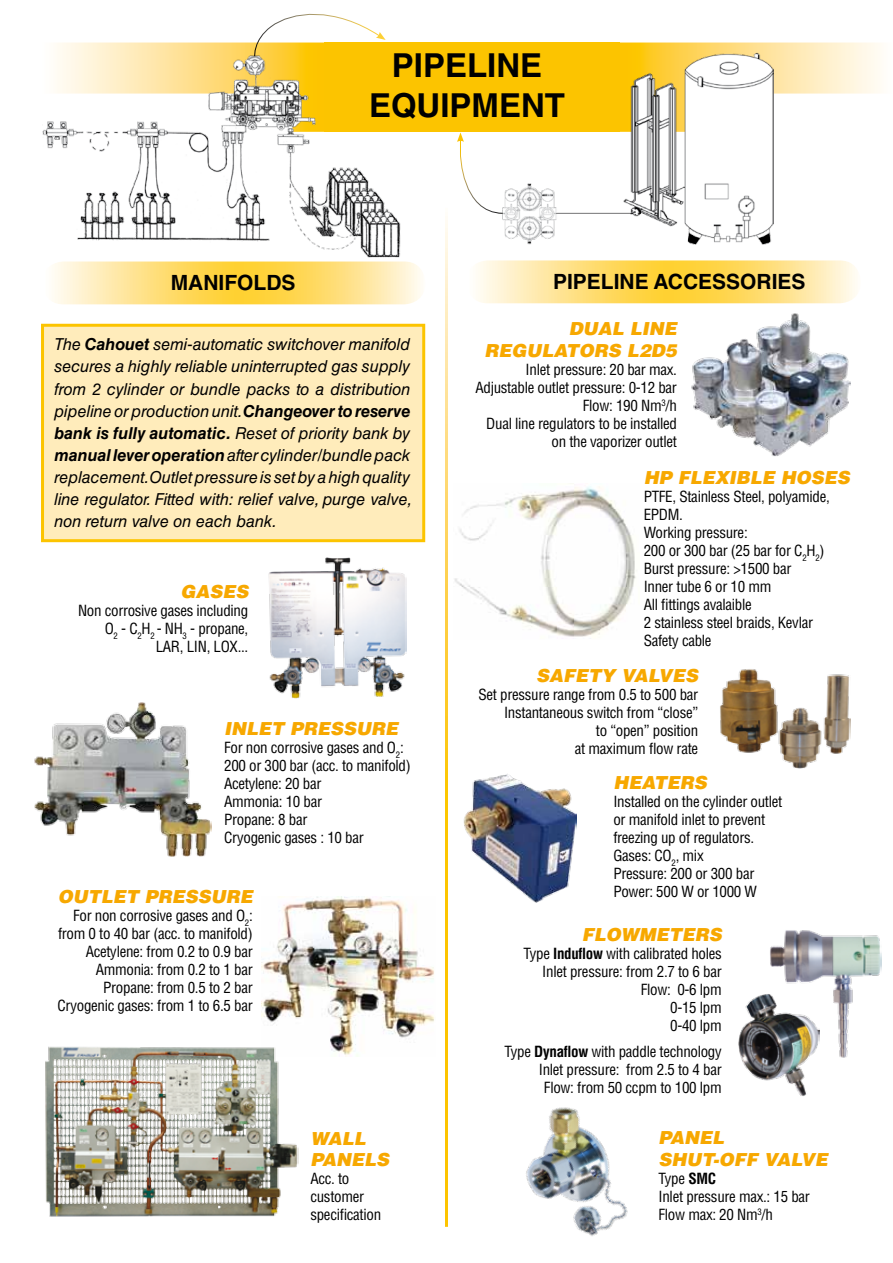
<style>
.page{position:relative;width:893px;height:1263px;background:#fff}
.page>*{position:absolute;margin:0;border:0;box-sizing:border-box;transform-origin:0 0}
.t1{font:700 33px/39.6px "Helvetica LT Std";color:#000;text-align:center}
.t2{font:700 21px "Helvetica LT Std";color:#000}
.t3{font:italic 900 18px/21.6px "Helvetica LT Std";color:#f7a800}
.t4{font:italic 16.5px/22px "Helvetica LT Std";color:#000}
.t5{font:condensed 15px/18px "Helvetica LT Std";letter-spacing:-.02em;color:#000;text-align:right}
.s1{font-weight:700}
</style>
<div class="page">
<svg style="left:52px;top:261px;width:369px;height:43px;background:#ffe184"></svg>
<svg style="left:620px;top:43px;width:261px;height:89px"></svg>
<img style="left:261px;top:897px;width:174px;height:159px">
<img style="left:43px;top:132px;width:358px;height:126px">
<img style="left:502px;top:51px;width:271px;height:194px">
<div style="left:324px;top:43px;width:296px;height:89px;background:#fcc400"></div>
<svg style="left:457px;top:132px;width:46px;height:82px"></svg>
<img style="left:268px;top:558px;width:139px;height:141px">
<img style="left:45px;top:1045px;width:254px;height:172px">
<img style="left:34px;top:702px;width:177px;height:155px">
<div style="left:41px;top:324px;width:384px;height:218px;background:#ffecbb;border:3px solid #fcc400"></div>
<img style="left:526px;top:1107px;width:102px;height:129px">
<img style="left:770px;top:930px;width:111px;height:128px">
<img style="left:738px;top:994px;width:82px;height:102px">
<img style="left:463px;top:774px;width:114px;height:129px">
<img style="left:720px;top:669px;width:130px;height:99px">
<img style="left:454px;top:486px;width:182px;height:151px">
<svg style="left:476px;top:260px;width:381px;height:43px;background:#ffe184"></svg>
<img style="left:691px;top:313px;width:159px;height:144px">
<svg style="left:43px;top:13px;width:343px;height:119px"></svg>
<h1 class="t1" style="left:369px;top:46px;width:197px">PIPELINE<br>EQUIPMENT</h1>
<h2 class="t2" style="left:171px;top:270px;width:126px">MANIFOLDS</h2>
<h2 class="t2" style="left:553px;top:269px;width:254px">PIPELINE ACCESSORIES</h2>
<p class="t4" style="left:54px;top:333px;width:359px">The <span class="s1">Cahouet</span> semi-automatic switchover manifold secures a highly reliable uninterrupted gas supply from 2 cylinder or bundle packs to a distribution pipeline or production unit.<span class="s1">Changeover to reserve bank is fully automatic.</span> Reset of priority bank by <span class="s1">manual lever operation</span> after cylinder/bundle pack replacement.Outlet pressure is set by a high quality line regulator. Fitted with: relief valve, purge valve, non return valve on each bank.</p>
<p class="t3" style="left:180px;top:580px;width:69px">GASES</p>
<p class="t5" style="left:78px;top:601px;width:172px">Non corrosive gases including<br>O<sub>2</sub> - C<sub>2</sub>H<sub>2</sub> - NH<sub>3</sub> - propane,<br>LAR, LIN, LOX...</p>
<p class="t3" style="left:224px;top:717px;width:175px">INLET PRESSURE</p>
<p class="t5" style="left:224px;top:738px;width:188px;text-align:left">For non corrosive gases and O<sub>2</sub>:<br>200 or 300 bar (acc. to manifold)<br>Acetylene: 20 bar<br>Ammonia: 10 bar<br>Propane: 8 bar<br>Cryogenic gases : 10 bar</p>
<p class="t3" style="left:485px;top:318px;width:194px;text-align:right">DUAL LINE<br>REGULATORS L2D5</p>
<p class="t5" style="left:475px;top:360px;width:203px">Inlet pressure: 20 bar max.<br>Adjustable outlet pressure: 0-12 bar<br>Flow: 190 Nm<sup>3</sup>/h<br>Dual line regulators to be installed on the vaporizer outlet</p>
<p class="t3" style="left:644px;top:466px;width:207px">HP FLEXIBLE HOSES</p>
<p class="t5" style="left:644px;top:487px;width:188px;text-align:left">PTFE, Stainless Steel, polyamide,<br>EPDM.<br>Working pressure:<br>200 or 300 bar (25 bar for C<sub>2</sub>H<sub>2</sub>)<br>Burst pressure: &gt;1500 bar<br>Inner tube 6 or 10 mm<br>All fittings avalaible<br>2 stainless steel braids, Kevlar<br>Safety cable</p>
<p class="t3" style="left:536px;top:664px;width:164px">SAFETY VALVES</p>
<p class="t5" style="left:479px;top:685px;width:221px">Set pressure range from 0.5 to 500 bar<br>Instantaneous switch from “close”<br>to “open” position<br>at maximum flow rate</p>
<p class="t3" style="left:613px;top:771px;width:95px">HEATERS</p>
<p class="t5" style="left:613px;top:792px;width:170px;text-align:left">Installed on the cylinder outlet or manifold inlet to prevent freezing up of regulators.<br>Gases: CO<sub>2</sub>, mix<br>Pressure: 200 or 300 bar</p>
<p class="t3" style="left:58px;top:885px;width:196px">OUTLET PRESSURE</p>
<p class="t5" style="left:613px;top:882px;width:145px">Power: 500 W or 1000 W</p>
<p class="t5" style="left:57px;top:906px;width:197px">For non corrosive gases and O<sub>2</sub>: from 0 to 40 bar (acc. to manifold)<br>Acetylene: from 0.2 to 0.9 bar<br>Ammonia: from 0.2 to 1 bar<br>Propane: from 0.5 to 2 bar<br>Cryogenic gases: from 1 to 6.5 bar</p>
<p class="t3" style="left:582px;top:923px;width:141px">FLOWMETERS</p>
<p class="t5" style="left:523px;top:944px;width:200px">Type <span class="s1">Induflow</span> with calibrated holes<br>Inlet pressure: from 2.7 to 6 bar<br>Flow: 0-6 lpm<br>0-15 lpm<br>0-40 lpm</p>
<p class="t5" style="left:505px;top:1043px;width:219px">Type <span class="s1">Dynaflow</span> with paddle technology<br>Inlet pressure: from 2.5 to 4 bar<br>Flow: from 50 ccpm to 100 lpm</p>
<p class="t3" style="left:310px;top:1127px;width:80px">WALL<br>PANELS</p>
<p class="t5" style="left:310px;top:1170px;width:72px;text-align:left">Acc. to customer specification</p>
<p class="t3" style="left:659px;top:1126px;width:171px">PANEL<br>SHUT-OFF VALVE</p>
<p class="t5" style="left:659px;top:1169px;width:153px;text-align:left">Type <span class="s1">SMC<br></span>Inlet pressure max.: 15 bar<br>Flow max: 20 Nm<sup>3</sup>/h</p>
</div>
